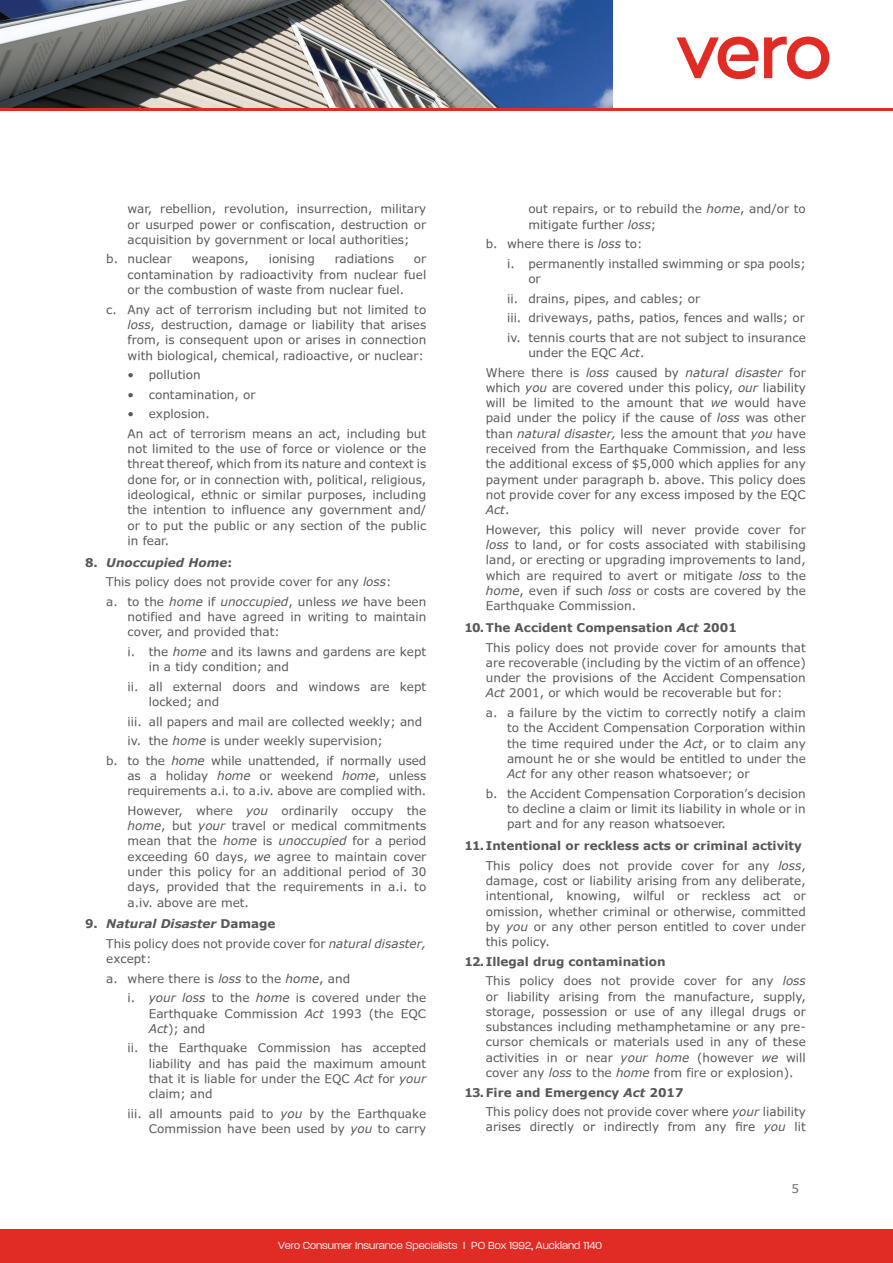
<style>
.page{position:relative;width:893px;height:1263px;background:#fff}
.page>*{position:absolute;margin:0;border:0;box-sizing:border-box;transform-origin:0 0}
.a{font:12px/15.3px "Verdana Digiscream Normal";color:#57585a;text-align:justify}
.indent_5{font:12px/15.3px "Verdana Digiscream Normal";color:#57585a;text-align:justify}
.ii{font:12px/15.3px "Verdana Digiscream Normal";color:#57585a}
.indent_5-2{font:12px/15.3px "Verdana";color:#57585a}
.Grey_sub_heading{font:700 12px "Verdana";color:#57585a}
.t1{font:300 12px "V Paralucent";color:#fff}
.indent_5-3{font:700 12px "Verdana";color:#57585a}
.Grey_sub_heading-2{font:italic 700 12px "Verdana";color:#57585a}
.t2{font:12px "Verdana Digiscream Normal";color:#6c6d70}
.s1{font-family:"Verdana";font-style:italic}
.s2{font-style:normal}
.s3{font-style:italic}
</style>
<div class="page">
<img style="left:0;top:0;width:612px;height:108px">
<div style="left:0;top:1229px;width:893px;height:34px;background:#e12c26"></div>
<hr style="left:0;top:108px;width:893px;height:3px;background:#e12c26">
<svg style="left:676px;top:37px;width:82px;height:42px"></svg>
<svg style="left:764px;top:37px;width:65px;height:42px"></svg>
<p class="a" style="left:128px;top:201px;width:300px">war, rebellion, revolution, insurrection, military or usurped power or confiscation, destruction or acquisition by government or local authorities;</p>
<p class="a" style="left:106px;top:251px;width:67px">b. nuclear</p>
<p class="a" style="left:192px;top:251px;width:59px">weapons,</p>
<p class="a" style="left:269px;top:251px;width:48px">ionising</p>
<p class="a" style="left:335px;top:251px;width:61px">radiations</p>
<p class="a" style="left:128px;top:251px;width:300px;text-indent:286px">or contamination by radioactivity from nuclear fuel or the combustion of waste from nuclear fuel.</p>
<p class="a" style="left:128px;top:301px;width:300px;text-indent:-21px">c. Any act of terrorism including but not limited to <span class="s1">loss</span>, destruction, damage or liability that arises from, is consequent upon or arises in connection with biological, chemical, radioactive, or nuclear:</p>
<p class="ii" style="left:128px;top:366px;width:75px">• pollution</p>
<p class="ii" style="left:128px;top:386px;width:129px">• contamination, or</p>
<p class="ii" style="left:128px;top:406px;width:84px">• explosion.</p>
<p class="a" style="left:128px;top:425px;width:300px">An act of terrorism means an act, including but not limited to the use of force or violence or the threat thereof, which from its nature and context is done for, or in connection with, political, religious, ideological, ethnic or similar purposes, including the intention to influence any government and/ or to put the public or any section of the public in fear.</p>
<p class="Grey_sub_heading-2" style="left:85px;top:554px;width:149px"><span class="s2">8.</span> Unoccupied Home<span class="s2">:</span></p>
<p class="indent_5" style="left:106px;top:573px;width:287px">This policy does not provide cover for any <span class="s1">loss</span>:</p>
<p class="a" style="left:128px;top:593px;width:300px;text-indent:-21px">a. to the <span class="s1">home</span> if <span class="s1">unoccupied</span>, unless <span class="s1">we</span> have been notified and have agreed in writing to maintain cover, and provided that:</p>
<p class="ii" style="left:149px;top:643px;width:279px;text-indent:-21px">i. the <span class="s1">home</span> and its lawns and gardens are kept in a tidy condition; and</p>
<p class="ii" style="left:149px;top:678px;width:279px;text-indent:-21px">ii. all external doors and windows are kept locked; and</p>
<p class="ii" style="left:128px;top:713px;width:296px">iii. all papers and mail are collected weekly; and</p>
<p class="ii" style="left:128px;top:732px;width:257px">iv. the <span class="s1">home</span> is under weekly supervision;</p>
<p class="a" style="left:128px;top:752px;width:300px;text-indent:-21px">b. to the <span class="s1">home</span> while unattended, if normally used as a holiday <span class="s1">home</span> or weekend <span class="s1">home</span>, unless requirements a.i. to a.iv. above are complied with.</p>
<p class="a" style="left:128px;top:802px;width:300px">However, where <span class="s1">you</span> ordinarily occupy the <span class="s1">home</span>, but <span class="s1">your</span> travel or medical commitments mean that the <span class="s1">home</span> is <span class="s1">unoccupied</span> for a period exceeding 60 days, <span class="s1">we</span> agree to maintain cover under this policy for an additional period of 30 days, provided that the requirements in a.i. to a.iv. above are met.</p>
<p class="Grey_sub_heading-2" style="left:85px;top:916px;width:192px"><span class="s2">9.</span> Natural Disaster <span class="s2">Damage</span></p>
<p class="indent_5" style="left:106px;top:935px;width:321px">This policy does not provide cover for <span class="s1">natural disaster, </span>except:</p>
<p class="a" style="left:106px;top:970px;width:245px">a. where there is <span class="s1">loss</span> to the <span class="s1">home</span>, and</p>
<p class="ii" style="left:149px;top:989px;width:279px;text-align:justify;text-indent:-21px">i. <span class="s1">your loss</span> to the <span class="s1">home</span> is covered under the Earthquake Commission <span class="s1">Act</span> 1993 (the EQC <span class="s1">Act</span>); and</p>
<p class="ii" style="left:149px;top:1040px;width:279px;text-align:justify;text-indent:-21px">ii. the Earthquake Commission has accepted liability and has paid the maximum amount that it is liable for under the EQC <span class="s1">Act</span> for <span class="s1">your </span>claim; and</p>
<p class="ii" style="left:128px;top:1105px;width:300px;text-align:right">iii. all amounts paid to <span class="s1">you</span> by the Earthquake<br>Commission have been used by <span class="s1">you</span> to carry</p>
<p class="ii" style="left:528px;top:201px;width:279px">out repairs, or to rebuild the <span class="s1">home</span>, and/or to mitigate further <span class="s1">loss</span>;</p>
<p class="a" style="left:486px;top:236px;width:158px">b. where there is <span class="s1">loss</span> to:</p>
<p class="ii" style="left:528px;top:255px;width:279px;text-indent:-21px">i. permanently installed swimming or spa pools; or</p>
<p class="ii" style="left:507px;top:290px;width:195px">ii. drains, pipes, and cables; or</p>
<p class="ii" style="left:507px;top:309px;width:299px">iii. driveways, paths, patios, fences and walls; or</p>
<p class="ii" style="left:528px;top:329px;width:279px;text-indent:-21px">iv. tennis courts that are not subject to insurance under the EQC <span class="s1">Act</span>.</p>
<p class="indent_5" style="left:486px;top:364px;width:321px">Where there is <span class="s1">loss</span> caused by <span class="s1">natural disaster</span> for which <span class="s1">you</span> are covered under this policy, <span class="s1">our</span> liability will be limited to the amount that <span class="s1">we</span> would have paid under the policy if the cause of <span class="s1">loss</span> was other than <span class="s1">natural disaster,</span> less the amount that <span class="s1">you</span> have received from the Earthquake Commission, and less the additional excess of $5,000 which applies for any payment under paragraph b. above. This policy does not provide cover for any excess imposed by the EQC <span class="s1">Act</span>.</p>
<p class="indent_5" style="left:486px;top:521px;width:321px">However, this policy will never provide cover for <span class="s1">loss</span> to land, or for costs associated with stabilising land, or erecting or upgrading improvements to land, which are required to avert or mitigate <span class="s1">loss</span> to the <span class="s1">home</span>, even if such <span class="s1">loss</span> or costs are covered by the Earthquake Commission.</p>
<p class="Grey_sub_heading" style="left:465px;top:620px;width:274px">10.The Accident Compensation <span class="s3">Act</span> 2001</p>
<p class="indent_5" style="left:486px;top:639px;width:321px">This policy does not provide cover for amounts that are recoverable (including by the victim of an offence) under the provisions of the Accident Compensation <span class="s1">Act</span> 2001, or which would be recoverable but for:</p>
<p class="a" style="left:507px;top:704px;width:300px;text-indent:-21px">a. a failure by the victim to correctly notify a claim to the Accident Compensation Corporation within the time required under the <span class="s1">Act</span>, or to claim any amount he or she would be entitled to under the <span class="s1">Act</span> for any other reason whatsoever; or</p>
<p class="a" style="left:507px;top:785px;width:300px;text-indent:-21px">b. the Accident Compensation Corporation’s decision to decline a claim or limit its liability in whole or in part and for any reason whatsoever.</p>
<p class="Grey_sub_heading" style="left:465px;top:838px;width:339px">11. Intentional or reckless acts or criminal activity</p>
<p class="indent_5" style="left:486px;top:857px;width:321px">This policy does not provide cover for any <span class="s1">loss</span>, damage, cost or liability arising from any deliberate, intentional, knowing, wilful or reckless act or omission, whether criminal or otherwise, committed by <span class="s1">you</span> or any other person entitled to cover under this policy.</p>
<p class="indent_5-3" style="left:465px;top:954px;width:203px">12. Illegal drug contamination</p>
<p class="indent_5" style="left:486px;top:972px;width:321px">This policy does not provide cover for any <span class="s1">loss </span>or liability arising from the manufacture, supply, storage, possession or use of any illegal drugs or substances including methamphetamine or any pre&shy;cursor chemicals or materials used in any of these activities in or near <span class="s1">your home</span> (however <span class="s1">we</span> will cover any <span class="s1">loss</span> to the <span class="s1">home</span> from fire or explosion).</p>
<p class="indent_5-3" style="left:465px;top:1084px;width:221px">13.Fire and Emergency <span class="s3">Act</span> 2017</p>
<p class="indent_5-2" style="left:486px;top:1104px;width:321px">This policy does not provide cover where <span class="s3">your</span> liability arises directly or indirectly from any fire <span class="s3">you</span> lit</p>
<p class="t2" style="left:791px;top:1180px;width:9px">5</p>
<p class="t1" style="left:278px;top:1239px;width:326px">Vero Consumer Insurance Specialists I PO Box 1992, Auckland 1140</p>
</div>
